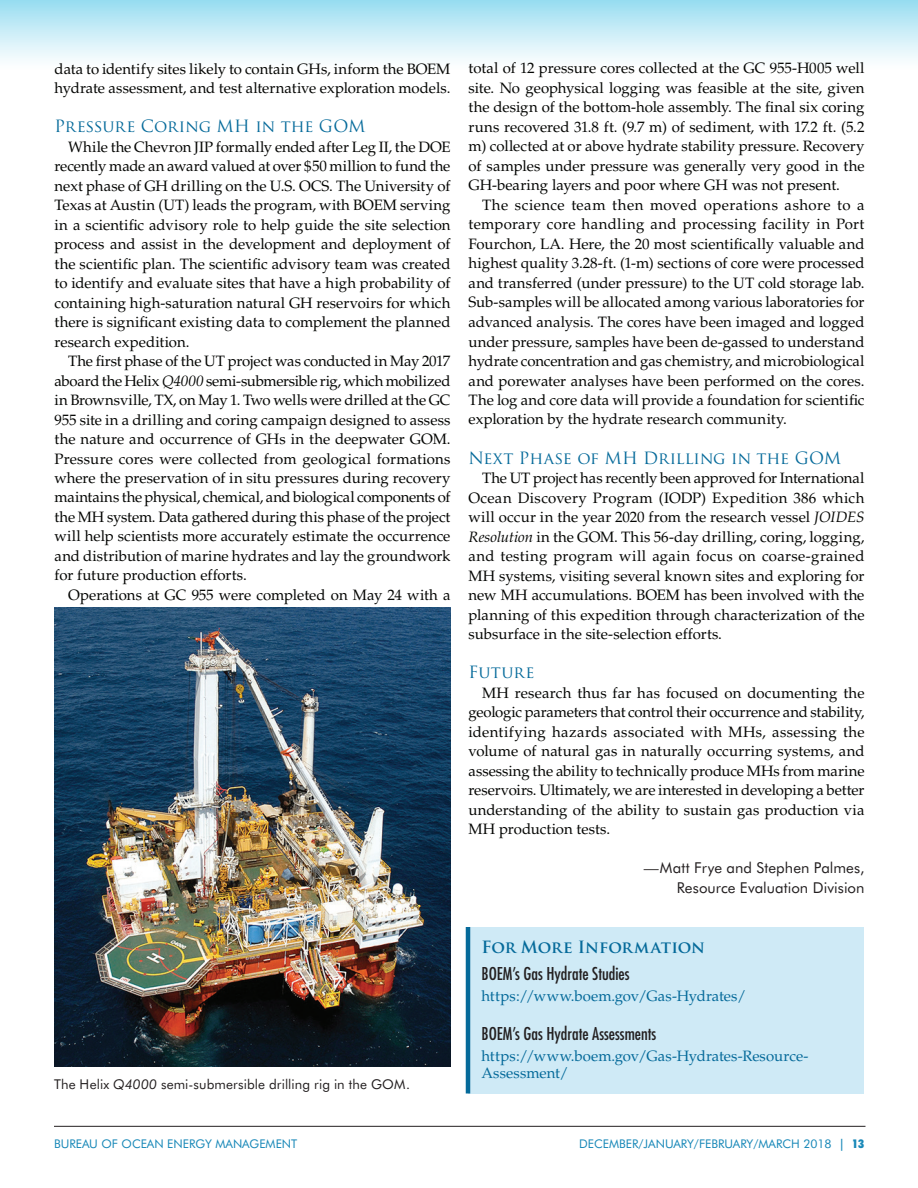
<style>
.page{position:relative;width:918px;height:1188px;background:#fff}
.page>*{position:absolute;margin:0;border:0;box-sizing:border-box;transform-origin:0 0}
.FMI_Subject_Title_2{font:condensed 17.25px "Futura";color:#231f20}
.Section_Heading_-Tra{font:16.5px "Trajan Pro";letter-spacing:-.005em;color:#056a9a}
.t1{font:700 16.5px "Trajan Pro";letter-spacing:-.015em;color:#056a9a}
.Body_Text{font:15px/19.5px "Palatino";color:#040503;text-align:justify}
.t2{font:15px/16.5px "Palatino";color:#056a9a}
.Byline{font:15px/19.5px "Futura BT";letter-spacing:.005em;color:#231f20;text-align:right}
.t3{font:13.5px "Futura BT";letter-spacing:.01em;color:#231f20}
.t4{font:12px "Futura BT";color:#1888b8}
.s1{font-style:italic}
.s2{font-weight:500}
.s3{font-weight:900;font-stretch:condensed}
</style>
<div class="page">
<div style="left:0;top:0;width:918px;height:70px;background:linear-gradient(to bottom,#99ddf1,#fff)"></div>
<hr style="left:54px;top:1126px;width:812px;height:1px;background:#231f20">
<img style="left:54px;top:607px;width:397px;height:459px">
<div style="left:468px;top:927px;width:396px;height:167px;background:#cfeaf6"></div>
<hr style="left:466px;top:927px;width:4px;height:167px;background:#056a9a">
<p class="Body_Text" style="left:55px;top:59px;width:398px">data to identify sites likely to contain GHs, inform the BOEM hydrate assessment, and test alternative exploration models.</p>
<h3 class="Section_Heading_-Tra" style="left:55px;top:116px;width:312px">Pressure Coring MH in the GOM</h3>
<p class="Body_Text" style="left:55px;top:137px;width:398px;text-indent:14px">While the Chevron JIP formally ended after Leg II, the DOE recently made an award valued at over $50 million to fund the next phase of GH drilling on the U.S. OCS. The University of Texas at Austin (UT) leads the program, with BOEM serving in a scientific advisory role to help guide the site selection process and assist in the development and deployment of the scientific plan. The scientific advisory team was created to identify and evaluate sites that have a high probability of containing high-saturation natural GH reservoirs for which there is significant existing data to complement the planned research expedition.</p>
<p class="Body_Text" style="left:55px;top:351px;width:398px;text-indent:14px">The first phase of the UT project was conducted in May 2017 aboard the Helix <span class="s1">Q4000</span> semi-submersible rig, which mobilized in Brownsville, TX, on May 1. Two wells were drilled at the GC 955 site in a drilling and coring campaign designed to assess the nature and occurrence of GHs in the deepwater GOM.<br>Pressure cores were collected from geological formations where the preservation of in situ pressures during recovery maintains the physical, chemical, and biological components of the MH system. Data gathered during this phase of the project will help scientists more accurately estimate the occurrence and distribution of marine hydrates and lay the groundwork for future production efforts.</p>
<p class="Body_Text" style="left:68px;top:585px;width:384px">Operations at GC 955 were completed on May 24 with a</p>
<p class="Body_Text" style="left:469px;top:59px;width:398px">total of 12 pressure cores collected at the GC 955-H005 well site. No geophysical logging was feasible at the site, given the design of the bottom-hole assembly. The final six coring runs recovered 31.8 ft. (9.7 m) of sediment, with 17.2 ft. (5.2 m) collected at or above hydrate stability pressure. Recovery of samples under pressure was generally very good in the GH-bearing layers and poor where GH was not present.</p>
<p class="Body_Text" style="left:469px;top:195px;width:398px;text-indent:14px">The science team then moved operations ashore to a temporary core handling and processing facility in Port Fourchon, LA. Here, the 20 most scientifically valuable and highest quality 3.28-ft. (1-m) sections of core were processed and transferred (under pressure) to the UT cold storage lab.<br>Sub-samples will be allocated among various laboratories for advanced analysis. The cores have been imaged and logged under pressure, samples have been de-gassed to understand hydrate concentration and gas chemistry, and microbiological and porewater analyses have been performed on the cores.<br>The log and core data will provide a foundation for scientific exploration by the hydrate research community.</p>
<h3 class="Section_Heading_-Tra" style="left:469px;top:447px;width:374px">Next Phase of MH Drilling in the GOM</h3>
<p class="Body_Text" style="left:469px;top:468px;width:398px;text-indent:14px">The UT project has recently been approved for International Ocean Discovery Program (IODP) Expedition 386 which will occur in the year 2020 from the research vessel <span class="s1">JOIDES Resolution</span> in the GOM. This 56-day drilling, coring, logging, and testing program will again focus on coarse-grained MH systems, visiting several known sites and exploring for new MH accumulations. BOEM has been involved with the planning of this expedition through characterization of the subsurface in the site-selection efforts.</p>
<h3 class="Section_Heading_-Tra" style="left:469px;top:662px;width:68px">Future</h3>
<p class="Body_Text" style="left:469px;top:683px;width:398px;text-indent:14px">MH research thus far has focused on documenting the geologic parameters that control their occurrence and stability, identifying hazards associated with MHs, assessing the volume of natural gas in naturally occurring systems, and assessing the ability to technically produce MHs from marine reservoirs. Ultimately, we are interested in developing a better understanding of the ability to sustain gas production via MH production tests.</p>
<p class="Byline" style="left:644px;top:858px;width:222px">—Matt Frye and Stephen Palmes,<br>Resource Evaluation Division</p>
<p class="t3" style="left:54px;top:1076px;width:358px">The Helix <span class="s1">Q4000</span> semi-submersible drilling rig in the GOM.</p>
<h3 class="t1" style="left:482px;top:937px;width:225px">For More Information</h3>
<p class="FMI_Subject_Title_2" style="left:482px;top:964px;width:150px">BOEM’s Gas Hydrate Studies</p>
<p class="t2" style="left:482px;top:988px;width:266px">https://www.boem.gov/Gas-Hydrates/</p>
<p class="FMI_Subject_Title_2" style="left:482px;top:1023px;width:176px">BOEM’s Gas Hydrate Assessments</p>
<p class="t2" style="left:482px;top:1048px;width:328px">https://www.boem.gov/Gas-Hydrates-Resource-<br>Assessment/</p>
<p class="t4" style="left:54px;top:1136px;width:245px">BUREAU OF OCEAN ENERGY MANAGEMENT</p>
<p class="t4" style="left:579px;top:1136px;width:286px">DECEMBER/JANUARY/FEBRUARY/MARCH 2018 <span class="s2">|</span> <span class="s3">13</span></p>
</div>
